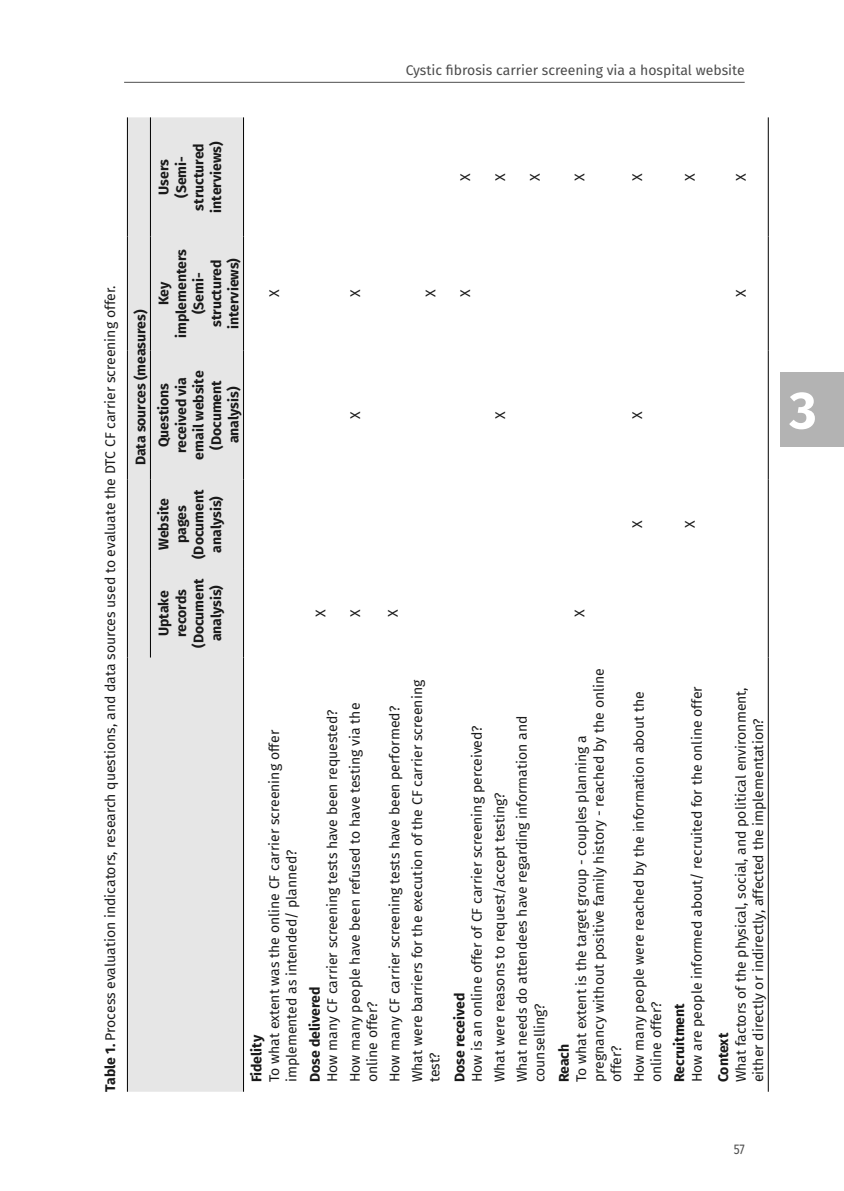
<style>
.page{position:relative;width:844px;height:1191px;background:#fff}
.page>*{position:absolute;margin:0;border:0;box-sizing:border-box;transform-origin:0 0}
.t1{font:700 52.5px "Fira Sans";color:#fff}
.t2{font:14px/17.5px "Fira Sans";color:#1a1a1a}
.t3{font:700 14px/17.5px "Fira Sans";color:#1a1a1a;text-align:center}
.t4{font:14px "Fira Sans";color:#4d4d4d}
.t5{font:14px "Fira Sans";color:#4d4d4d;scale:.85 1}
.s1{font-weight:700}
</style>
<div class="page">
<div style="left:780px;top:372px;width:63px;height:74px;background:#b3b3b3"></div>
<hr style="left:124px;top:82px;width:620px;height:1px;background:#4d4d4d">
<div style="left:128px;top:117px;width:115px;height:974px;background:#e6e6e6"></div>
<hr style="left:127px;top:657px;width:1px;height:434px;background:#000">
<hr style="left:243px;top:657px;width:1px;height:434px;background:#000">
<hr style="left:127px;top:569px;width:1px;height:88px;background:#000">
<hr style="left:127px;top:479px;width:1px;height:90px;background:#000">
<hr style="left:127px;top:350px;width:1px;height:129px;background:#000">
<hr style="left:127px;top:236px;width:1px;height:114px;background:#000">
<hr style="left:127px;top:117px;width:1px;height:119px;background:#000">
<hr style="left:150px;top:569px;width:1px;height:88px;background:#000">
<hr style="left:150px;top:479px;width:1px;height:90px;background:#000">
<hr style="left:150px;top:350px;width:1px;height:129px;background:#000">
<hr style="left:150px;top:236px;width:1px;height:114px;background:#000">
<hr style="left:150px;top:117px;width:1px;height:119px;background:#000">
<hr style="left:243px;top:569px;width:1px;height:88px;background:#000">
<hr style="left:243px;top:479px;width:1px;height:90px;background:#000">
<hr style="left:243px;top:350px;width:1px;height:129px;background:#000">
<hr style="left:243px;top:236px;width:1px;height:114px;background:#000">
<hr style="left:243px;top:117px;width:1px;height:119px;background:#000">
<hr style="left:767px;top:657px;width:1px;height:434px;background:#000">
<hr style="left:767px;top:569px;width:1px;height:88px;background:#000">
<hr style="left:767px;top:479px;width:1px;height:90px;background:#000">
<hr style="left:767px;top:350px;width:1px;height:129px;background:#000">
<hr style="left:767px;top:236px;width:1px;height:114px;background:#000">
<hr style="left:767px;top:117px;width:1px;height:119px;background:#000">
<p class="t4" style="left:406px;top:60px;width:340px">Cystic fibrosis carrier screening via a hospital website</p>
<p class="t3" style="left:154px;top:212px;width:73px;rotate:-90deg">Users (Semi&shy;structured interviews)</p>
<p class="t2" style="left:456px;top:181px;width:9px;rotate:-90deg">X</p>
<p class="t2" style="left:491px;top:181px;width:9px;rotate:-90deg">X</p>
<p class="t2" style="left:525px;top:181px;width:9px;rotate:-90deg">X</p>
<p class="t2" style="left:570px;top:181px;width:9px;rotate:-90deg">X</p>
<p class="t2" style="left:628px;top:181px;width:9px;rotate:-90deg">X</p>
<p class="t2" style="left:680px;top:181px;width:9px;rotate:-90deg">X</p>
<p class="t2" style="left:731px;top:181px;width:9px;rotate:-90deg">X</p>
<p class="t2" style="left:94px;top:465px;width:181px;line-height:30.4px;text-indent:-626px;rotate:-90deg"><span class="s1">Table 1.</span> Process evaluation indicators, research questions, and data sources used to evaluate the DTC CF carrier screening offer.<br><span class="s1">Data sources (measures)</span></p>
<p class="t3" style="left:154px;top:338px;width:90px;rotate:-90deg">Key implementers (Semi&shy;structured interviews)</p>
<p class="t2" style="left:265px;top:297px;width:9px;rotate:-90deg">X</p>
<p class="t2" style="left:346px;top:297px;width:9px;rotate:-90deg">X</p>
<p class="t2" style="left:421px;top:297px;width:9px;rotate:-90deg">X</p>
<p class="t3" style="left:154px;top:459px;width:90px;rotate:-90deg">Questions received via email website (Document analysis)</p>
<p class="t3" style="left:154px;top:559px;width:71px;rotate:-90deg">Website pages (Document analysis)</p>
<p class="t3" style="left:154px;top:648px;width:71px;rotate:-90deg">Uptake records (Document analysis)</p>
<p class="t2" style="left:346px;top:419px;width:9px;rotate:-90deg">X</p>
<p class="t2" style="left:311px;top:617px;width:9px;rotate:-90deg">X</p>
<p class="t2" style="left:346px;top:617px;width:9px;rotate:-90deg">X</p>
<p class="t2" style="left:384px;top:617px;width:9px;rotate:-90deg">X</p>
<p class="t2" style="left:265px;top:1082px;width:354px;rotate:-90deg">To what extent was the online CF carrier screening offer implemented as intended/ planned?</p>
<p class="t3" style="left:247px;top:1082px;width:49px;rotate:-90deg">Fidelity</p>
<p class="t2" style="left:360px;top:1082px;width:404px;line-height:22.4px;rotate:-90deg">online offer?<br>How many CF carrier screening tests have been performed?<br>What were barriers for the execution of the CF carrier screening</p>
<p class="t2" style="left:320px;top:1082px;width:381px;line-height:22.4px;rotate:-90deg">How many CF carrier screening tests have been requested?<br>How many people have been refused to have testing via the</p>
<p class="t3" style="left:305px;top:1082px;width:97px;rotate:-90deg">Dose delivered</p>
<p class="t2" style="left:425px;top:1082px;width:32px;rotate:-90deg">test?</p>
<p class="t2" style="left:456px;top:297px;width:9px;rotate:-90deg">X</p>
<p class="t2" style="left:491px;top:419px;width:9px;rotate:-90deg">X</p>
<p class="t2" style="left:628px;top:419px;width:9px;rotate:-90deg">X</p>
<p class="t2" style="left:628px;top:528px;width:9px;rotate:-90deg">X</p>
<p class="t2" style="left:680px;top:528px;width:9px;rotate:-90deg">X</p>
<p class="t2" style="left:570px;top:617px;width:9px;rotate:-90deg">X</p>
<p class="t2" style="left:465px;top:1082px;width:368px;line-height:22.4px;rotate:-90deg">How is an online offer of CF carrier screening perceived?<br>What were reasons to request/accept testing?<br>What needs do attendees have regarding information and</p>
<p class="t3" style="left:449px;top:1082px;width:91px;rotate:-90deg">Dose received</p>
<p class="t2" style="left:530px;top:1082px;width:80px;rotate:-90deg">counselling?</p>
<p class="t2" style="left:572px;top:1082px;width:415px;rotate:-90deg">To what extent is the target group - couples planning a pregnancy without positive family history - reached by the online offer?</p>
<p class="t3" style="left:554px;top:1082px;width:40px;rotate:-90deg">Reach</p>
<p class="t2" style="left:629px;top:1082px;width:392px;rotate:-90deg">How many people were reached by the information about the online offer?</p>
<p class="t2" style="left:687px;top:1082px;width:397px;rotate:-90deg">How are people informed about/ recruited for the online offer</p>
<p class="t3" style="left:669px;top:1082px;width:81px;rotate:-90deg">Recruitment</p>
<p class="t2" style="left:731px;top:297px;width:9px;rotate:-90deg">X</p>
<p class="t2" style="left:731px;top:1082px;width:397px;rotate:-90deg">What factors of the physical, social, and political environment, either directly or indirectly, affected the implementation?</p>
<p class="t3" style="left:713px;top:1082px;width:51px;rotate:-90deg">Context</p>
<p class="t5" style="left:733px;top:1139px;width:14px">57</p>
<h1 class="t1" style="left:789px;top:366px;width:29px">3</h1>
</div>
